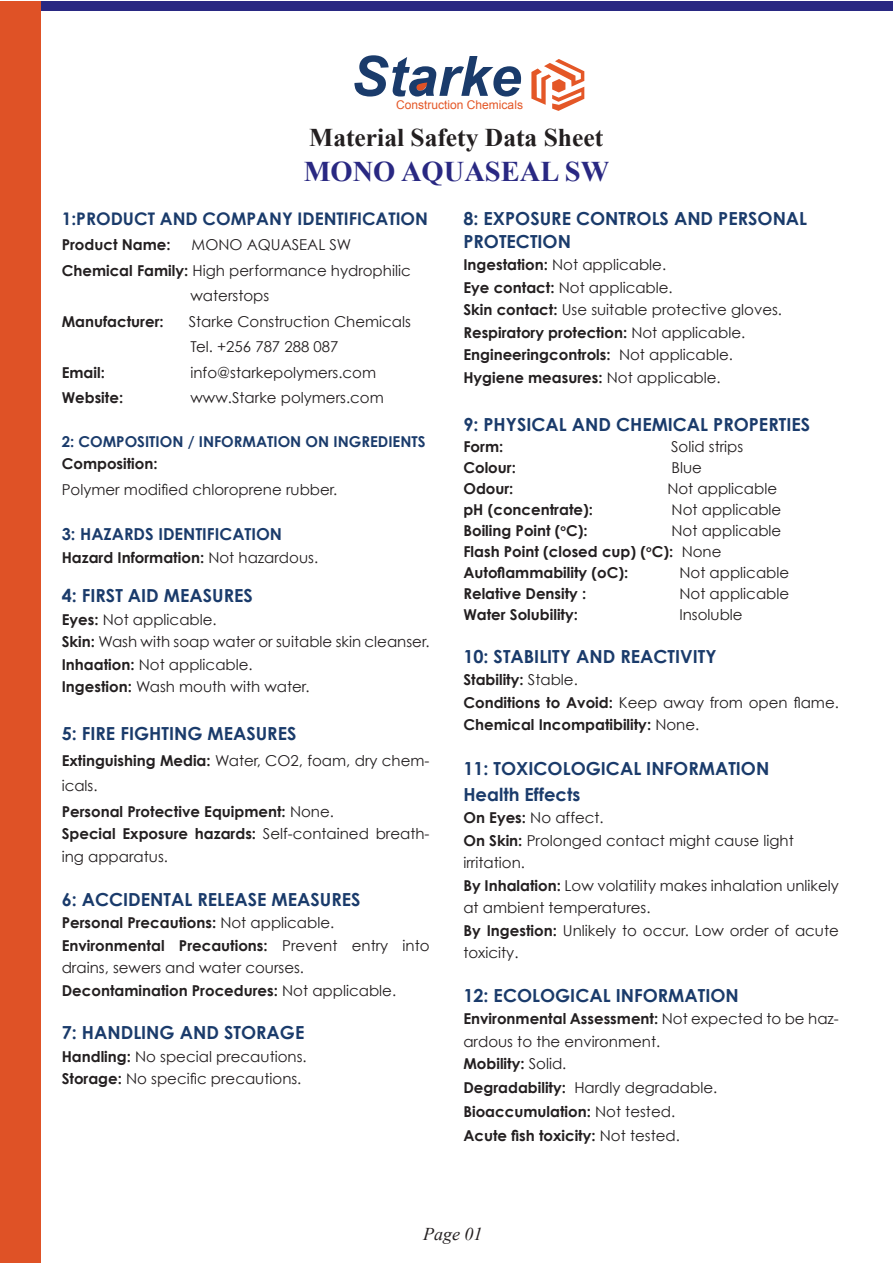
<style>
.page{position:relative;width:893px;height:1263px;background:#fff}
.page>*{position:absolute;margin:0;border:0;box-sizing:border-box;transform-origin:0 0}
.t1{font:italic 700 55.65px "Arial";color:#1a3b6b}
.t2{font:700 28.5px "Times New Roman";color:#292882}
.t3{font:700 25.5px "Times New Roman";color:#231f20}
.t4{font:700 18px/22.5px "Century Gothic";color:#1a3b6b}
.t5{font:italic 18px "Times New Roman";color:#231f20}
.t6{font:700 17.4px "Century Gothic";color:#1a3b6b}
.t7{font:700 16.5px "Century Gothic";color:#1a3b6b}
.t8{font:15px/22.5px "Century Gothic";color:#231f20}
.t9{font:700 15px/25.5px "Century Gothic";color:#231f20}
.t10{font:700 15px "Century Gothic";color:#1a3b6b}
.t11{font:12px "Arial";color:#e45727}
.s1{font-weight:700}
.s2{font-weight:400}
</style>
<div class="page">
<svg style="left:415px;top:82px;width:13px;height:9px"></svg>
<svg style="left:531px;top:59px;width:53px;height:52px"></svg>
<div style="left:0;top:1px;width:893px;height:9px;background:#292882"></div>
<div style="left:0;top:1px;width:40px;height:1262px;background:#df5226"></div>
<h1 class="t1" style="left:351px;top:39px;width:172px">Starke</h1>
<p class="t11" style="left:396px;top:97px;width:129px">Construction Chemicals</p>
<h3 class="t3" style="left:309px;top:120px;width:295px">Material Safety Data Sheet</h3>
<h2 class="t2" style="left:304px;top:151px;width:307px">MONO AQUASEAL SW</h2>
<p class="t6" style="left:62px;top:208px;width:368px">1:PRODUCT AND COMPANY IDENTIFICATION</p>
<p class="t9" style="left:62px;top:232px;width:110px">Product Name:</p>
<p class="t8" style="left:192px;top:233px;width:161px">MONO AQUASEAL SW</p>
<p class="t8" style="left:62px;top:259px;width:350px"><span class="s1">Chemical Family:</span> High performance hydrophilic</p>
<p class="t8" style="left:190px;top:284px;width:80px">waterstops</p>
<p class="t9" style="left:62px;top:308px;width:103px">Manufacturer:</p>
<p class="t8" style="left:189px;top:308px;width:224px;line-height:25.5px">Starke Construction Chemicals<br>Tel. +256 787 288 087</p>
<p class="t9" style="left:62px;top:359px;width:45px">Email:</p>
<p class="t8" style="left:190px;top:361px;width:187px">info@starkepolymers.com</p>
<p class="t9" style="left:62px;top:385px;width:63px">Website:</p>
<p class="t8" style="left:190px;top:386px;width:195px">www.Starke polymers.com</p>
<p class="t10" style="left:62px;top:432px;width:365px">2: COMPOSITION / INFORMATION ON INGREDIENTS</p>
<p class="t9" style="left:62px;top:451px;width:97px">Composition:</p>
<p class="t8" style="left:62px;top:478px;width:277px">Polymer modified chloroprene rubber.</p>
<p class="t7" style="left:62px;top:524px;width:222px">3: HAZARDS IDENTIFICATION</p>
<p class="t9" style="left:62px;top:544px;width:258px">Hazard Information: <span class="s2">Not hazardous.</span></p>
<p class="t4" style="left:62px;top:584px;width:193px">4: FIRST AID MEASURES</p>
<p class="t8" style="left:62px;top:608px;width:369px"><span class="s1">Eyes:</span> Not applicable.<br><span class="s1">Skin:</span> Wash with soap water or suitable skin cleanser.<br><span class="s1">Inhaation:</span> Not applicable.<br><span class="s1">Ingestion:</span> Wash mouth with water.</p>
<p class="t4" style="left:62px;top:722px;width:236px">5: FIRE FIGHTING MEASURES</p>
<p class="t9" style="left:62px;top:747px;width:369px">Extinguishing Media: <span class="s2">Water, CO2, foam, dry chem&shy;icals.<br></span>Personal Protective Equipment: <span class="s2">None.</span></p>
<p class="t8" style="left:62px;top:822px;width:369px"><span class="s1">Special Exposure hazards:</span> Self-contained breath&shy;ing apparatus.</p>
<p class="t4" style="left:62px;top:888px;width:300px">6: ACCIDENTAL RELEASE MEASURES</p>
<p class="t8" style="left:62px;top:911px;width:369px"><span class="s1">Personal Precautions:</span> Not applicable.<br><span class="s1">Environmental Precautions:</span> Prevent entry into drains, sewers and water courses.<br><span class="s1">Decontamination Procedures:</span> Not applicable.</p>
<p class="t4" style="left:62px;top:1021px;width:244px">7: HANDLING AND STORAGE</p>
<p class="t8" style="left:62px;top:1045px;width:246px"><span class="s1">Handling:</span> No special precautions.<br><span class="s1">Storage:</span> No specific precautions.</p>
<p class="t4" style="left:463px;top:207px;width:345px">8: EXPOSURE CONTROLS AND PERSONAL<br>PROTECTION</p>
<p class="t8" style="left:463px;top:253px;width:320px"><span class="s1">Ingestation:</span> Not applicable.<br><span class="s1">Eye contact:</span> Not applicable.<br><span class="s1">Skin contact:</span> Use suitable protective gloves.<br><span class="s1">Respiratory protection:</span> Not applicable.<br><span class="s1">Engineeringcontrols:</span> Not applicable.<br><span class="s1">Hygiene measures:</span> Not applicable.</p>
<p class="t4" style="left:463px;top:412px;width:348px">9: PHYSICAL AND CHEMICAL PROPERTIES</p>
<p class="t9" style="left:463px;top:433px;width:41px">Form:</p>
<p class="t8" style="left:671px;top:435px;width:74px">Solid strips</p>
<p class="t9" style="left:463px;top:454px;width:54px">Colour:</p>
<p class="t8" style="left:671px;top:456px;width:32px">Blue</p>
<p class="t9" style="left:463px;top:475px;width:52px">Odour:</p>
<p class="t8" style="left:667px;top:477px;width:111px">Not applicable</p>
<p class="t9" style="left:463px;top:496px;width:131px">pH (concentrate):</p>
<p class="t8" style="left:672px;top:498px;width:111px">Not applicable</p>
<p class="t9" style="left:463px;top:517px;width:126px">Boiling Point (<sup>o</sup>C):</p>
<p class="t9" style="left:463px;top:519px;width:319px;line-height:21px;text-indent:208px"><span class="s2">Not applicable<br></span>Flash Point (closed cup) (<sup>o</sup>C): <span class="s2">None<br></span>Autoflammability (oC):</p>
<p class="t8" style="left:679px;top:561px;width:111px">Not applicable</p>
<p class="t9" style="left:463px;top:580px;width:124px">Relative Density :</p>
<p class="t8" style="left:679px;top:582px;width:111px">Not applicable</p>
<p class="t9" style="left:463px;top:601px;width:116px">Water Solubility:</p>
<p class="t8" style="left:679px;top:603px;width:65px">Insoluble</p>
<p class="t4" style="left:463px;top:644px;width:255px">10: STABILITY AND REACTIVITY</p>
<p class="t9" style="left:463px;top:668px;width:377px;line-height:22.5px">Stability: <span class="s2">Stable.<br></span>Conditions to Avoid: <span class="s2">Keep away from open flame.<br></span>Chemical Incompatibility: <span class="s2">None.</span></p>
<p class="t4" style="left:463px;top:755px;width:307px;line-height:25.5px">11: TOXICOLOGICAL INFORMATION<br>Health Effects</p>
<p class="t8" style="left:463px;top:806px;width:377px"><span class="s1">On Eyes:</span> No affect.<br><span class="s1">On Skin:</span> Prolonged contact might cause light irritation.<br><span class="s1">By Inhalation:</span> Low volatility makes inhalation unlikely at ambient temperatures.<br><span class="s1">By Ingestion:</span> Unlikely to occur. Low order of acute toxicity.</p>
<p class="t4" style="left:463px;top:983px;width:277px">12: ECOLOGICAL INFORMATION</p>
<p class="t8" style="left:463px;top:1007px;width:377px"><span class="s1">Environmental Assessment:</span> Not expected to be haz&shy;ardous to the environment.<br><span class="s1">Mobility:</span> Solid.</p>
<p class="t9" style="left:463px;top:1075px;width:255px;line-height:24px">Degradability: <span class="s2">Hardly degradable.<br></span>Bioaccumulation: <span class="s2">Not tested.<br></span>Acute fish toxicity: <span class="s2">Not tested.</span></p>
<p class="t5" style="left:423px;top:1222px;width:61px">Page 01</p>
</div>
